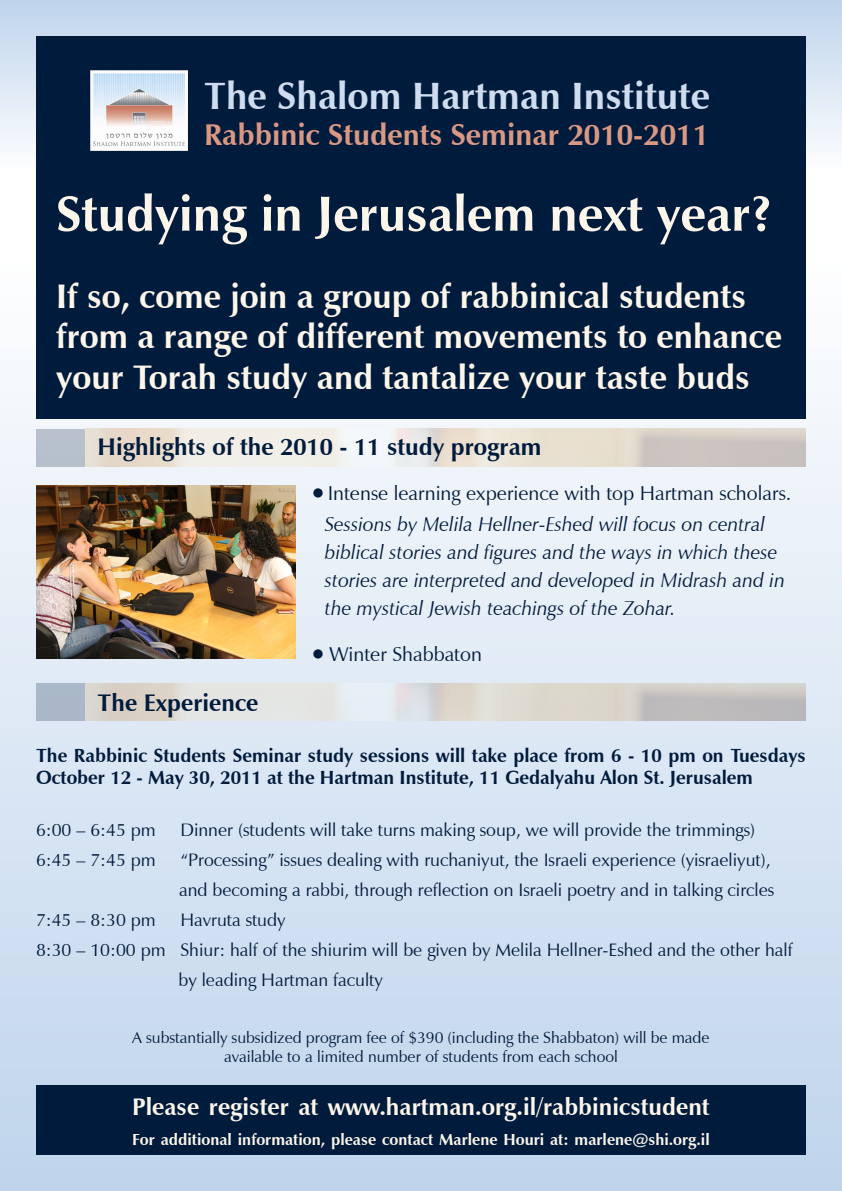
<style>
.page{position:relative;width:842px;height:1191px;background:#fff}
.page>*{position:absolute;margin:0;border:0;box-sizing:border-box;transform-origin:0 0}
.t1{font:700 50px "Zapf Humanist 601 BT";color:#fcf6ea}
.t2{font:700 38px "Zapf Humanist 601 BT";color:#cddcee}
.t3{font:700 34px/40.8px "Zapf Humanist 601 BT";color:#fcf6ea}
.t4{font:700 30px "Zapf Humanist 601 BT";color:#da9882}
.t5{font:700 24px "Zapf Humanist 601 BT";color:#fcf6ea}
.t6{font:700 24px "Zapf Humanist 601 BT";color:#011b3c}
.t7{font:italic 20px/28px "Zapf Humanist 601 BT";color:#011b3c}
.t8{font:20px "Zapf Humanist 601 BT";color:#011b3c}
.t9{font:700 19px/22.8px "Zapf Humanist 601 BT";color:#011b3c}
.t10{font:18px "Zapf Humanist 601 BT";color:#011b3c}
.t11{font:16px/19.2px "Zapf Humanist 601 BT";color:#011b3c;text-align:center}
.t12{font:700 16px "Zapf Humanist 601 BT";color:#fcf6ea}
.t13{font:10px "Zapf Dingbats IT Cby BT";color:#011b3c}
</style>
<div class="page">
<div style="left:0;top:253px;width:841px;height:937px;background:linear-gradient(to bottom,#fefefe,#bed4eb)"></div>
<div style="left:0;top:0;width:841px;height:171px;background:linear-gradient(to bottom,#bed4eb,#fdfefe)"></div>
<div style="left:36px;top:429px;width:770px;height:37px;background:#b7c0cd"></div>
<img style="left:86px;top:429px;width:720px;height:37px">
<div style="left:36px;top:36px;width:770px;height:382px;background:#011b3c"></div>
<div style="left:36px;top:683px;width:770px;height:37px;background:#a9b7c8"></div>
<img style="left:86px;top:683px;width:720px;height:37px">
<div style="left:36px;top:1085px;width:770px;height:70px;background:#011b3c"></div>
<img style="left:91px;top:70px;width:96px;height:81px">
<img style="left:36px;top:485px;width:259px;height:173px">
<p class="t2" style="left:204px;top:73px;width:507px">The Shalom Hartman Institute</p>
<p class="t4" style="left:204px;top:116px;width:507px">Rabbinic Students Seminar 2010-2011</p>
<p class="t1" style="left:56px;top:183px;width:717px">Studying in Jerusalem next year?</p>
<p class="t3" style="left:56px;top:275px;width:727px">If so, come join a group of rabbinical students from a range of different movements to enhance your Torah study and tantalize your taste buds</p>
<p class="t6" style="left:98px;top:432px;width:445px">Highlights of the 2010 - 11 study program</p>
<p class="t8" style="left:328px;top:481px;width:465px">Intense learning experience with top Hartman scholars.</p>
<p class="t13" style="left:313px;top:488px;width:11px">●</p>
<p class="t7" style="left:325px;top:510px;width:442px">Sessions by Melila Hellner-Eshed will focus on central</p>
<p class="t7" style="left:325px;top:538px;width:462px">biblical stories and figures and the ways in which these stories are interpreted and developed in Midrash and in the mystical Jewish teachings of the Zohar.</p>
<p class="t6" style="left:98px;top:688px;width:162px">The Experience</p>
<p class="t8" style="left:329px;top:642px;width:154px">Winter Shabbaton</p>
<p class="t13" style="left:313px;top:649px;width:11px">●</p>
<p class="t9" style="left:36px;top:743px;width:771px">The Rabbinic Students Seminar study sessions will take place from -6 10 pm on Tuesdays<br>October 12 - May 30, 2011 at the Hartman Institute, 11 Gedalyahu Alon St. Jerusalem</p>
<p class="t10" style="left:180px;top:818px;width:576px">Dinner (students will take turns making soup, we will provide the trimmings(</p>
<p class="t10" style="left:36px;top:818px;width:121px">6:00 – 6:45 pm</p>
<p class="t10" style="left:36px;top:848px;width:121px">6:45 – 7:45 pm</p>
<p class="t10" style="left:36px;top:908px;width:121px">7:45 – 8:30 pm</p>
<p class="t10" style="left:36px;top:938px;width:131px">8:30 – 10:00 pm</p>
<p class="t10" style="left:180px;top:848px;width:592px">“Processing” issues dealing with ruchaniyut, the Israeli experience (yisraeliyut ,(</p>
<p class="t10" style="left:179px;top:878px;width:597px">and becoming a rabbi, through reflection on Israeli poetry and in talking circles</p>
<p class="t10" style="left:180px;top:908px;width:107px">Havruta study</p>
<p class="t10" style="left:180px;top:938px;width:614px">Shiur: half of the shiurim will be given by Melila Hellner-Eshed and the other half</p>
<p class="t10" style="left:179px;top:968px;width:206px">by leading Hartman faculty</p>
<p class="t11" style="left:132px;top:1028px;width:579px">A substantially subsidized program fee of $390 (including the Shabbaton) will be made available to a limited number of students from each school</p>
<p class="t5" style="left:132px;top:1091px;width:579px">Please register at www.hartman.org /i l. rabbinicstudent</p>
<p class="t12" style="left:132px;top:1129px;width:579px">For additional information, please contact Marlene Houri at: marlene@shi.org i l.</p>
</div>
